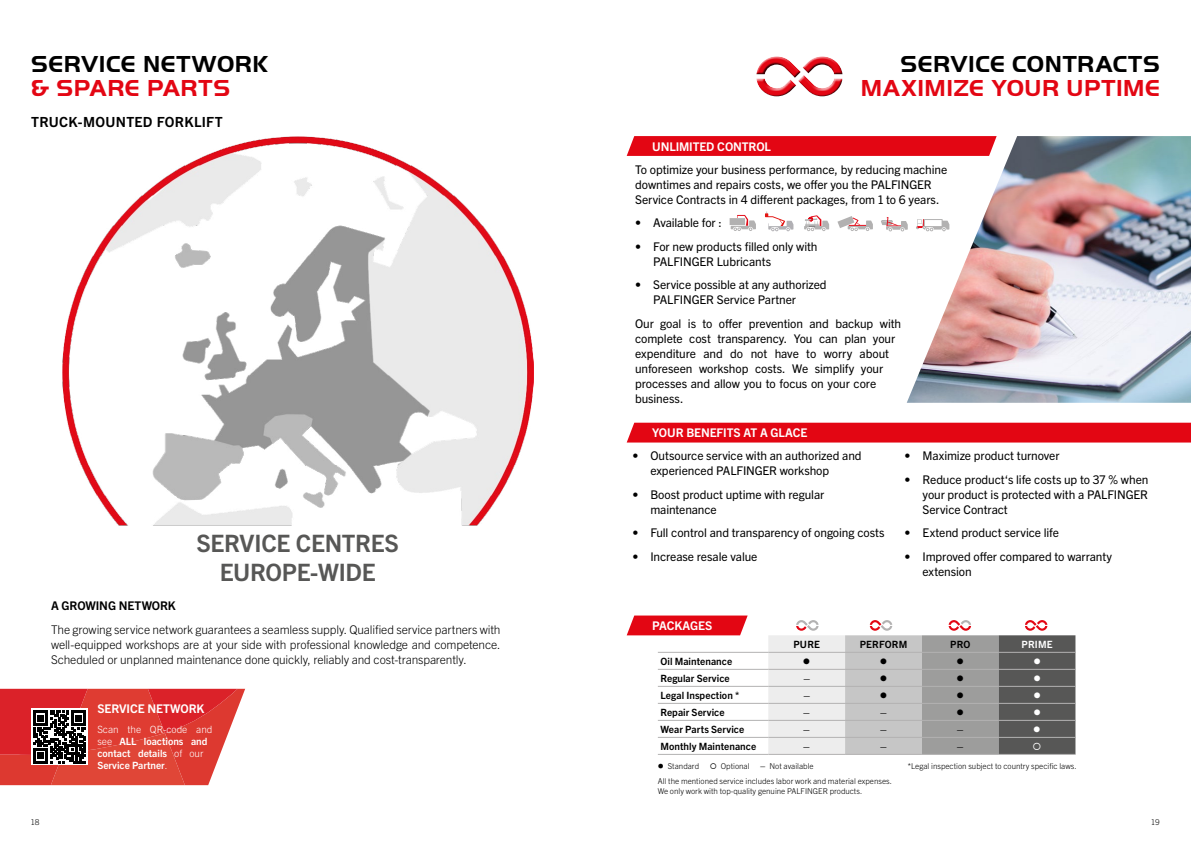
<style>
.page{position:relative;width:1191px;height:842px;background:#fff}
.page>*{position:absolute;margin:0;border:0;box-sizing:border-box;transform-origin:0 0}
.t1{font:700 24px "Palfinger Handel Gothic";letter-spacing:.025em;color:#000}
.t2{font:700 24px "Palfinger Handel Gothic";letter-spacing:.02em;color:#e30613}
.t3{font:700 24px/28.8px "Trade Gothic Next LT Pro";letter-spacing:-.015em;color:#575756;text-align:center}
.t4{font:700 14px "Trade Gothic Next LT Pro";letter-spacing:.02em;color:#000}
.t5{font:12px/15px "Trade Gothic Next LT Pro";letter-spacing:-.005em;color:#000}
.t6{font:300 12px/15px "Trade Gothic Next LT Pro";letter-spacing:-.015em;color:#000;text-align:justify}
.t7{font:700 12px "Trade Gothic Next LT Pro";letter-spacing:-.01em;color:#fff}
.t8{font:700 12px "Trade Gothic Next LT Pro";letter-spacing:-.01em;color:#000}
.t9{font:700 10px "Trade Gothic Next LT Pro";letter-spacing:.005em;color:#000}
.t10{font:700 10px/12px "Trade Gothic Next LT Pro";color:#fff}
.t11{font:10px "Wingdings";color:#000}
.t12{font:10px "Wingdings";color:#fff}
.t13{font:300 8px/10px "Trade Gothic Next LT Pro";color:#000}
.s1{font-weight:300}
.s2{font-weight:700}
</style>
<div class="page">
<img style="left:62px;top:136px;width:471px;height:389px">
<svg style="left:0;top:689px;width:245px;height:96px;background:#cc4742"></svg>
<div style="left:753px;top:54px;width:91px;height:37px;background:#fff;opacity:.75"></div>
<div style="left:754px;top:62px;width:91px;height:35px;background:#000;opacity:.75"></div>
<div style="left:627px;top:423px;width:564px;height:19px;background:#e30613"></div>
<hr style="left:658px;top:652px;width:110px;height:1px;background:#b3b2b2">
<hr style="left:658px;top:669px;width:110px;height:1px;background:#b3b2b2">
<hr style="left:658px;top:686px;width:110px;height:1px;background:#b3b2b2">
<hr style="left:658px;top:720px;width:110px;height:1px;background:#b3b2b2">
<hr style="left:658px;top:737px;width:110px;height:1px;background:#b3b2b2">
<hr style="left:658px;top:703px;width:110px;height:1px;background:#b3b2b2">
<hr style="left:658px;top:754px;width:110px;height:1px;background:#b3b2b2">
<hr style="left:768px;top:754px;width:77px;height:1px;background:#b3b2b2">
<hr style="left:845px;top:754px;width:77px;height:1px;background:#b3b2b2">
<hr style="left:922px;top:754px;width:76px;height:1px;background:#b3b2b2">
<hr style="left:998px;top:754px;width:77px;height:1px;background:#b3b2b2">
<svg style="left:627px;top:615px;width:120px;height:20px;background:#e51a26"></svg>
<img style="left:906px;top:136px;width:285px;height:267px">
<svg style="left:626px;top:136px;width:370px;height:20px;background:#e30c19"></svg>
<svg style="left:729px;top:215px;width:27px;height:16px"></svg>
<svg style="left:804px;top:215px;width:25px;height:16px"></svg>
<svg style="left:837px;top:216px;width:36px;height:15px"></svg>
<svg style="left:881px;top:217px;width:26px;height:14px"></svg>
<svg style="left:916px;top:219px;width:33px;height:12px"></svg>
<svg style="left:765px;top:212px;width:28px;height:19px"></svg>
<svg style="left:768px;top:620px;width:307px;height:134px;background:#b3b2b1"></svg>
<h1 class="t1" style="left:31px;top:51px;width:239px">SERVICE NETWORK</h1>
<h1 class="t2" style="left:31px;top:75px;width:200px">&amp; SPARE PARTS</h1>
<p class="t4" style="left:31px;top:112px;width:193px">TRUCK-MOUNTED FORKLIFT</p>
<h1 class="t3" style="left:196px;top:527px;width:204px">SERVICE CENTRES<br>EUROPE-WIDE</h1>
<p class="t8" style="left:51px;top:597px;width:126px">A GROWING NETWORK</p>
<p class="t6" style="left:51px;top:621px;width:451px">The growing service network guarantees a seamless supply. Qualified service partners with well-equipped workshops are at your side with professional knowledge and competence.<br>Scheduled or unplanned maintenance done quickly, reliably and cost-transparently.</p>
<p class="t7" style="left:97px;top:700px;width:108px">SERVICE NETWORK</p>
<p class="t10" style="left:97px;top:723px;width:117px"><span class="s1">Scan the QR-code and see</span> ALL loactions and contact details <span class="s1">of our<br></span>Service Partner<span class="s1">.</span></p>
<p class="t7" style="left:652px;top:138px;width:120px">UNLIMITED CONTROL</p>
<h1 class="t1" style="left:900px;top:51px;width:261px">SERVICE CONTRACTS</h1>
<h1 class="t2" style="left:861px;top:75px;width:300px">MAXIMIZE YOUR UPTIME</h1>
<p class="t5" style="left:635px;top:161px;width:314px">To optimize your business performance, by reducing machine downtimes and repairs costs, we offer you the PALFINGER<br>Service Contracts in 4 different packages, from 1 to 6 years.</p>
<p class="t5" style="left:635px;top:215px;width:88px">• Available for :</p>
<p class="t5" style="left:653px;top:238px;width:166px;text-indent:-18px">• For new products filled only with<br>PALFINGER Lubricants</p>
<p class="t5" style="left:653px;top:277px;width:175px;text-indent:-18px">• Service possible at any authorized<br>PALFINGER Service Partner</p>
<p class="t5" style="left:635px;top:315px;width:267px">Our goal is to offer prevention and backup with complete cost transparency. You can plan your expenditure and do not have to worry about unforeseen workshop costs. We simplify your processes and allow you to focus on your core business.</p>
<p class="t7" style="left:652px;top:424px;width:157px">YOUR BENEFITS AT A GLACE</p>
<p class="t5" style="left:650px;top:448px;width:213px;text-indent:-18px">• Outsource service with an authorized and experienced PALFINGER workshop</p>
<p class="t5" style="left:650px;top:486px;width:175px;text-indent:-18px">• Boost product uptime with regular maintenance</p>
<p class="t5" style="left:632px;top:525px;width:254px">• Full control and transparency of ongoing costs</p>
<p class="t5" style="left:632px;top:548px;width:127px">• Increase resale value</p>
<p class="t7" style="left:652px;top:617px;width:62px">PACKAGES</p>
<p class="t5" style="left:904px;top:448px;width:156px">• Maximize product turnover</p>
<p class="t5" style="left:922px;top:471px;width:227px;text-align:justify;text-indent:-18px">• Reduce product‘s life costs up to 37 % when your product is protected with a PALFINGER Service Contract</p>
<p class="t5" style="left:904px;top:525px;width:156px">• Extend product service life</p>
<p class="t5" style="left:922px;top:548px;width:191px;text-indent:-18px">• Improved offer compared to warranty extension</p>
<p class="t9" style="left:793px;top:637px;width:28px">PURE</p>
<p class="t9" style="left:859px;top:637px;width:49px">PERFORM</p>
<p class="t9" style="left:950px;top:637px;width:22px">PRO</p>
<p class="t10" style="left:1021px;top:637px;width:33px">PRIME</p>
<p class="t9" style="left:660px;top:654px;width:73px">Oil Maintenance</p>
<p class="t11" style="left:803px;top:656px;width:9px">●</p>
<p class="t11" style="left:879px;top:656px;width:9px">●</p>
<p class="t11" style="left:956px;top:656px;width:9px">●</p>
<p class="t12" style="left:1033px;top:656px;width:9px">●</p>
<p class="t9" style="left:660px;top:671px;width:71px">Regular Service</p>
<p class="t9" style="left:803px;top:671px;width:8px">–</p>
<p class="t11" style="left:879px;top:673px;width:9px">●</p>
<p class="t11" style="left:956px;top:673px;width:9px">●</p>
<p class="t12" style="left:1033px;top:673px;width:9px">●</p>
<p class="t9" style="left:660px;top:688px;width:80px">Legal Inspection *</p>
<p class="t9" style="left:803px;top:688px;width:8px">–</p>
<p class="t11" style="left:879px;top:690px;width:9px">●</p>
<p class="t11" style="left:956px;top:690px;width:9px">●</p>
<p class="t12" style="left:1033px;top:690px;width:9px">●</p>
<p class="t9" style="left:660px;top:705px;width:66px">Repair Service</p>
<p class="t9" style="left:803px;top:705px;width:8px">–</p>
<p class="t9" style="left:880px;top:705px;width:8px">–</p>
<p class="t11" style="left:956px;top:707px;width:9px">●</p>
<p class="t12" style="left:1033px;top:707px;width:9px">●</p>
<p class="t9" style="left:660px;top:722px;width:85px">Wear Parts Service</p>
<p class="t9" style="left:803px;top:722px;width:8px">–</p>
<p class="t9" style="left:880px;top:722px;width:8px">–</p>
<p class="t9" style="left:957px;top:722px;width:8px">–</p>
<p class="t12" style="left:1033px;top:724px;width:9px">●</p>
<p class="t9" style="left:660px;top:739px;width:97px">Monthly Maintenance</p>
<p class="t9" style="left:803px;top:739px;width:8px">–</p>
<p class="t9" style="left:880px;top:739px;width:8px">–</p>
<p class="t9" style="left:957px;top:739px;width:8px">–</p>
<p class="t13" style="left:658px;top:761px;width:43px">● Standard</p>
<p class="t13" style="left:709px;top:761px;width:41px">○ Optional</p>
<p class="t13" style="left:760px;top:761px;width:55px"><span class="s2">–</span> Not available</p>
<p class="t13" style="left:908px;top:761px;width:170px">*Legal inspection subject to country specific laws.</p>
<p class="t13" style="left:658px;top:775px;width:235px">All the mentioned service includes labor work and material expenses.<br>We only work with top-quality genuine PALFINGER products.</p>
<p class="t13" style="left:31px;top:816px;width:10px">18</p>
<p class="t13" style="left:1151px;top:816px;width:10px">19</p>
</div>
